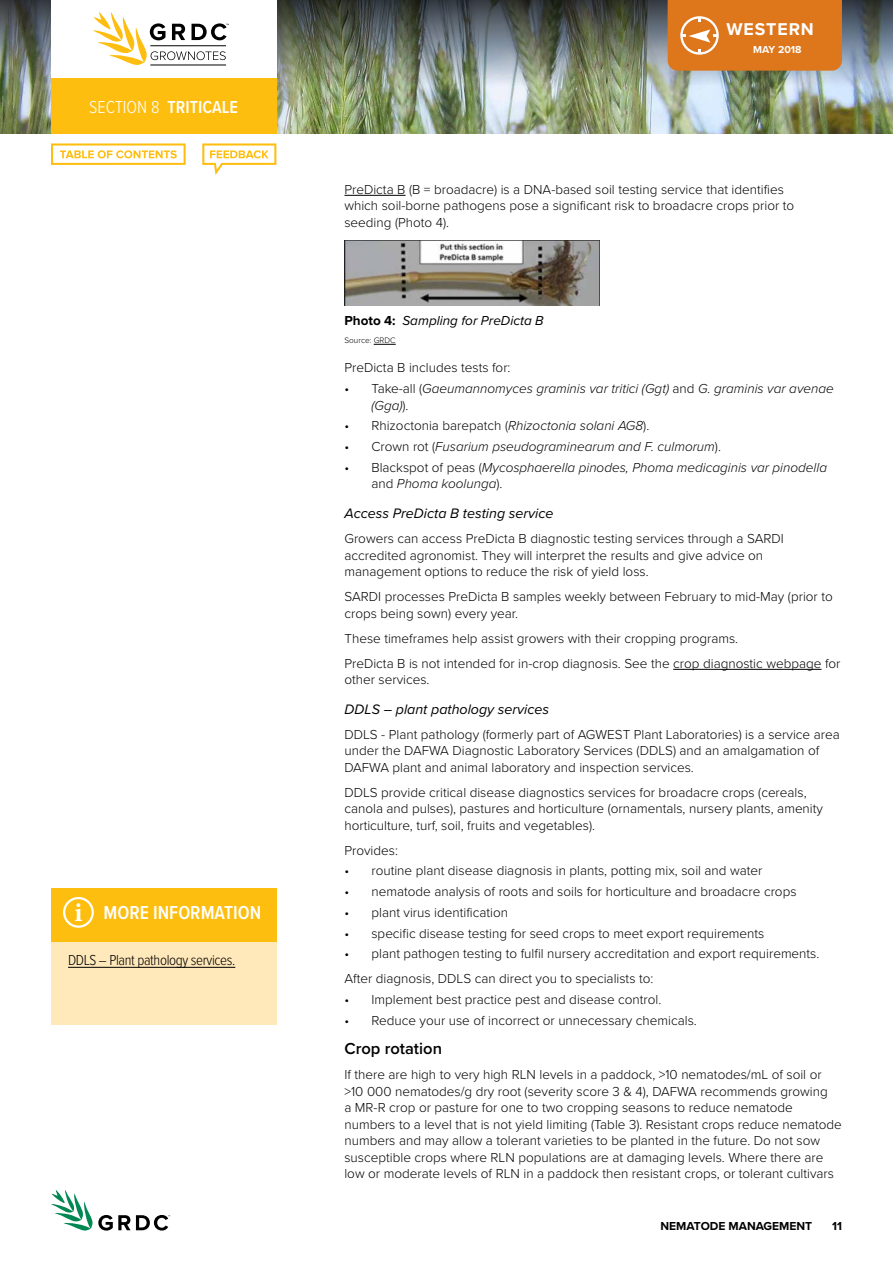
<style>
.page{position:relative;width:893px;height:1263px;background:#fff}
.page>*{position:absolute;margin:0;border:0;box-sizing:border-box;transform-origin:0 0}
.t1{font:600 19.5px "Proxima Nova Cond";color:#fff}
.t2{font:600 18px "Proxima Nova Cond";color:#fff}
.t3{font:700 17.7px "Proxima Nova";letter-spacing:.05em;color:#fff}
.t4{font:600 16.5px "Proxima Nova";color:#000}
.t5{font:300 15px "Proxima Nova Cond";letter-spacing:-.025em;color:#000}
.t6{font:italic 14.25px "Proxima Nova";color:#000}
.t7{font:300 13.5px/16.5px "Proxima Nova";color:#000}
.t8{font:italic 300 13.5px/16.5px "Proxima Nova";color:#000}
.t9{font:italic 13.5px "Proxima Nova";color:#000}
.t10{font:700 12px "Proxima Nova";color:#000}
.t11{font:700 10.5px "Proxima Nova";color:#fff}
.t12{font:300 8.25px "Proxima Nova";color:#000}
.s1{font-weight:300}
.s2{font-family:"Minion Pro";font-weight:700;font-size:27px}
.s3{font-weight:700;font-style:normal}
.s4{font-style:normal}
.s5{font-style:italic}
</style>
<div class="page">
<img style="left:0;top:117px;width:893px;height:16px">
<img style="left:0;top:0;width:893px;height:117px">
<svg style="left:51px;top:1190px;width:119px;height:41px"></svg>
<div style="left:51px;top:0;width:225px;height:81px;background:#fff"></div>
<div style="left:51px;top:78px;width:225px;height:55px;background:#febe10"></div>
<div style="left:668px;top:0;width:174px;height:71px;background:#de761c"></div>
<hr style="left:150px;top:65px;width:76px;height:1px;background:#000">
<svg style="left:93px;top:12px;width:136px;height:53px"></svg>
<hr style="left:344px;top:195px;width:61px;height:1px;background:#000">
<svg style="left:374px;top:344px;width:22px;height:1px"></svg>
<hr style="left:673px;top:669px;width:148px;height:1px;background:#000">
<img style="left:344px;top:240px;width:256px;height:65px">
<div style="left:51px;top:889px;width:225px;height:136px;background:#ffe8ba"></div>
<hr style="left:68px;top:967px;width:167px;height:1px;background:#000">
<div style="left:51px;top:888px;width:225px;height:53px;background:#febe10"></div>
<div style="left:63px;top:897px;width:31px;height:31px;border:2px solid #fff;border-radius:50%"></div>
<svg style="left:51px;top:143px;width:135px;height:22px"></svg>
<svg style="left:202px;top:143px;width:74px;height:32px"></svg>
<h2 class="t2" style="left:89px;top:94px;width:96px"><span class="s1">Section 8</span> TRITICALE</h2>
<h1 class="t1" style="left:74px;top:898px;width:188px"><span class="s2">i</span> MORE INFORMATION</h1>
<p class="t5" style="left:68px;top:949px;width:169px">DD LS – Plant pathology services.</p>
<h3 class="t3" style="left:726px;top:19px;width:89px">WESTERN</h3>
<p class="t11" style="left:753px;top:41px;width:50px">MAY 2018</p>
<p class="t7" style="left:344px;top:180px;width:451px">PreDicta B (B = broadacre) is a DNA-based soil testing service that identifies which soil-borne pathogens pose a significant risk to broadacre crops prior to seeding (Photo 4).</p>
<p class="t9" style="left:344px;top:310px;width:201px"><span class="s3">PHOTO 4:</span> Sampling for PreDicta B</p>
<p class="t12" style="left:344px;top:334px;width:53px">Source: GRDC</p>
<p class="t7" style="left:344px;top:359px;width:168px">PreDicta B includes tests for:</p>
<p class="t8" style="left:371px;top:380px;width:464px;text-indent:-27px"><span class="s4">• Take-all (</span>Gaeumannomyces graminis var tritici (Ggt) <span class="s4">and</span> G. graminis var avenae (Gga)<span class="s4">).</span></p>
<p class="t7" style="left:344px;top:417px;width:306px">• Rhizoctonia barepatch (<span class="s5">Rhizoctonia solani AG8</span>).</p>
<p class="t8" style="left:344px;top:438px;width:378px"><span class="s4">• Crown rot (</span>Fusarium pseudograminearum and F. culmorum<span class="s4">).</span></p>
<p class="t8" style="left:371px;top:458px;width:457px;text-indent:-27px"><span class="s4">• Blackspot of peas (</span>Mycosphaerella pinodes, Phoma medicaginis var pinodella <span class="s4">and</span> Phoma koolunga<span class="s4">).</span></p>
<p class="t6" style="left:344px;top:503px;width:211px">Access PreDicta B testing service</p>
<p class="t7" style="left:344px;top:529px;width:441px">Growers can access PreDicta B diagnostic testing services through a SARDI accredited agronomist. They will interpret the results and give advice on management options to reduce the risk of yield loss.</p>
<p class="t7" style="left:344px;top:587px;width:490px">SARDI processes PreDicta B samples weekly between February to mid-May (prior to crops being sown) every year.</p>
<p class="t7" style="left:344px;top:625px;width:498px;line-height:25px">These timeframes help assist growers with their cropping programs.<br>PreDicta B is not intended for in-crop diagnosis. See the crop diagnostic webpage for</p>
<p class="t7" style="left:344px;top:670px;width:87px">other services.</p>
<p class="t6" style="left:344px;top:698px;width:206px">DDLS – plant pathology services</p>
<p class="t7" style="left:344px;top:725px;width:497px">DDLS - Plant pathology (formerly part of AGWEST Plant Laboratories) is a service area under the DAFWA Diagnostic Laboratory Services (DDLS) and an amalgamation of<br>DAFWA plant and animal laboratory and inspection services.</p>
<p class="t7" style="left:344px;top:783px;width:480px">DDLS provide critical disease diagnostics services for broadacre crops (cereals, canola and pulses), pastures and horticulture (ornamentals, nursery plants, amenity horticulture, turf, soil, fruits and vegetables).</p>
<p class="t7" style="left:344px;top:841px;width:55px">Provides:</p>
<p class="t7" style="left:344px;top:862px;width:420px">• routine plant disease diagnosis in plants, potting mix, soil and water</p>
<p class="t7" style="left:344px;top:882px;width:454px">• nematode analysis of roots and soils for horticulture and broadacre crops</p>
<p class="t7" style="left:344px;top:903px;width:165px">• plant virus identification</p>
<p class="t7" style="left:344px;top:924px;width:422px">• specific disease testing for seed crops to meet export requirements</p>
<p class="t7" style="left:344px;top:940px;width:476px;line-height:25px">• plant pathogen testing to fulfil nursery accreditation and export requirements.<br>After diagnosis, DDLS can direct you to specialists to:</p>
<p class="t7" style="left:344px;top:990px;width:318px">• Implement best practice pest and disease control.</p>
<p class="t7" style="left:344px;top:1011px;width:354px">• Reduce your use of incorrect or unnecessary chemicals.</p>
<p class="t4" style="left:344px;top:1036px;width:99px">Crop rotation</p>
<p class="t7" style="left:344px;top:1066px;width:499px">If there are high to very high RLN levels in a paddock, &gt;10 nematodes/mL of soil or &gt;10 000 nematodes/g dry root (severity score 3 &amp; 4), DAFWA recommends growing<br>a MR-R crop or pasture for one to two cropping seasons to reduce nematode numbers to a level that is not yield limiting (Table 3). Resistant crops reduce nematode numbers and may allow a tolerant varieties to be planted in the future. Do not sow susceptible crops where RLN populations are at damaging levels. Where there are low or moderate levels of RLN in a paddock then resistant crops, or tolerant cultivars</p>
<p class="t10" style="left:660px;top:1217px;width:153px">NEMATODE MANAGEMENT</p>
<p class="t10" style="left:832px;top:1217px;width:11px">11</p>
</div>
